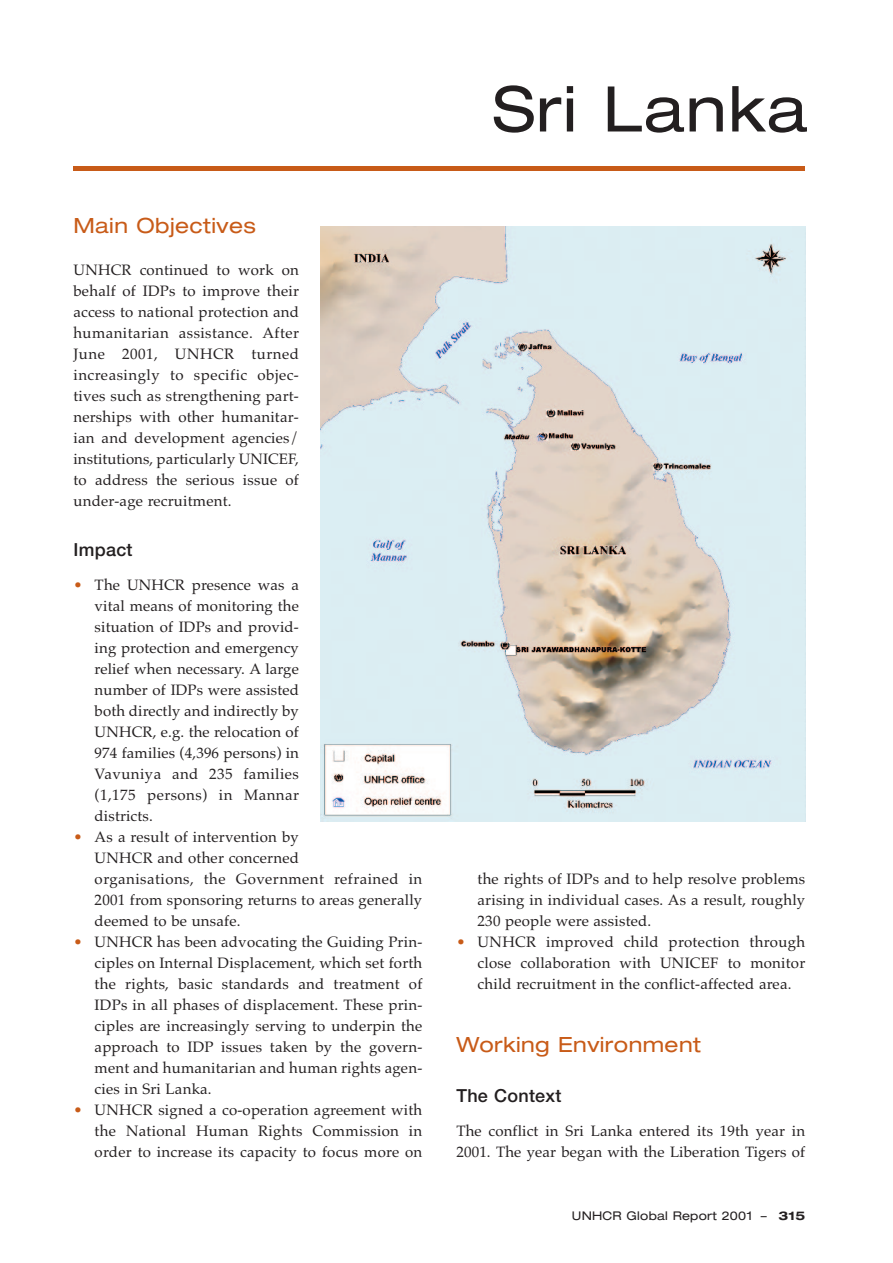
<style>
.page{position:relative;width:893px;height:1263px;background:#fff}
.page>*{position:absolute;margin:0;border:0;box-sizing:border-box;transform-origin:0 0}
.t1{font:expanded 63px "Helvetica Neue";letter-spacing:.02em;color:#231f20}
.t2{font:expanded 21px "Helvetica Neue";letter-spacing:.02em;color:#c85b18}
.t3{font:500 18px "Helvetica Neue";letter-spacing:.015em;color:#231f20}
.t4{font:15px/21px "Palatino";letter-spacing:.015em;color:#231f20;text-align:justify}
.t5{font:expanded 12px "Helvetica Neue";letter-spacing:.02em;color:#231f20}
.s1{color:#c85b18}
.s2{font-weight:700}
</style>
<div class="page">
<svg style="left:73px;top:166px;width:733px;height:656px"></svg>
<h1 class="t1" style="left:492px;top:86px;width:316px">Sri Lanka</h1>
<h2 class="t2" style="left:73px;top:218px;width:184px">Main Objectives</h2>
<p class="t4" style="left:73px;top:261px;width:227px">UNHCR continued to work on behalf of IDPs to improve their access to national protection and humanitarian assistance. After June 2001, UNHCR turned increasingly to specific objec&shy;tives such as strengthening part&shy;nerships with other humanitar&shy;ian and development agencies/ institutions, particularly UNICEF, to address the serious issue of under-age recruitment.</p>
<p class="t3" style="left:73px;top:543px;width:61px">Impact</p>
<p class="t4" style="left:95px;top:576px;width:206px;text-indent:-21px"><span class="s1">•</span> The UNHCR presence was a vital means of monitoring the situation of IDPs and provid&shy;ing protection and emergency relief when necessary. A large number of IDPs were assisted both directly and indirectly by UNHCR, e.g. the relocation of 974 families (4,396 persons) in Vavuniya and 235 families (1,175 persons) in Mannar districts.</p>
<p class="t4" style="left:95px;top:828px;width:329px;text-align:left;text-indent:-21px"><span class="s1">•</span> As a result of intervention by<br>UNHCR and other concerned<br>organisations, the Government refrained in 2001 from sponsoring returns to areas generally deemed to be unsafe.</p>
<p class="t4" style="left:95px;top:933px;width:329px;text-indent:-21px"><span class="s1">•</span> UNHCR has been advocating the Guiding Prin&shy;ciples on Internal Displacement, which set forth the rights, basic standards and treatment of IDPs in all phases of displacement. These prin&shy;ciples are increasingly serving to underpin the approach to IDP issues taken by the govern&shy;ment and humanitarian and human rights agen&shy;cies in Sri Lanka.</p>
<p class="t4" style="left:95px;top:1101px;width:329px;text-indent:-21px"><span class="s1">•</span> UNHCR signed a co-operation agreement with the National Human Rights Commission in order to increase its capacity to focus more on</p>
<p class="t4" style="left:477px;top:871px;width:329px">the rights of IDPs and to help resolve problems arising in individual cases. As a result, roughly 230 people were assisted.</p>
<p class="t4" style="left:477px;top:934px;width:329px;text-indent:-21px"><span class="s1">•</span> UNHCR improved child protection through close collaboration with UNICEF to monitor child recruitment in the conflict-affected area.</p>
<h2 class="t2" style="left:456px;top:1037px;width:246px">Working Environment</h2>
<p class="t3" style="left:456px;top:1089px;width:107px">The Context</p>
<p class="t4" style="left:456px;top:1123px;width:350px">The conflict in Sri Lanka entered its 19th year in<br>2001. The year began with the Liberation Tigers of</p>
<p class="t5" style="left:572px;top:1212px;width:235px">UNHCR Global Report 2001 – <span class="s2">315</span></p>
</div>
